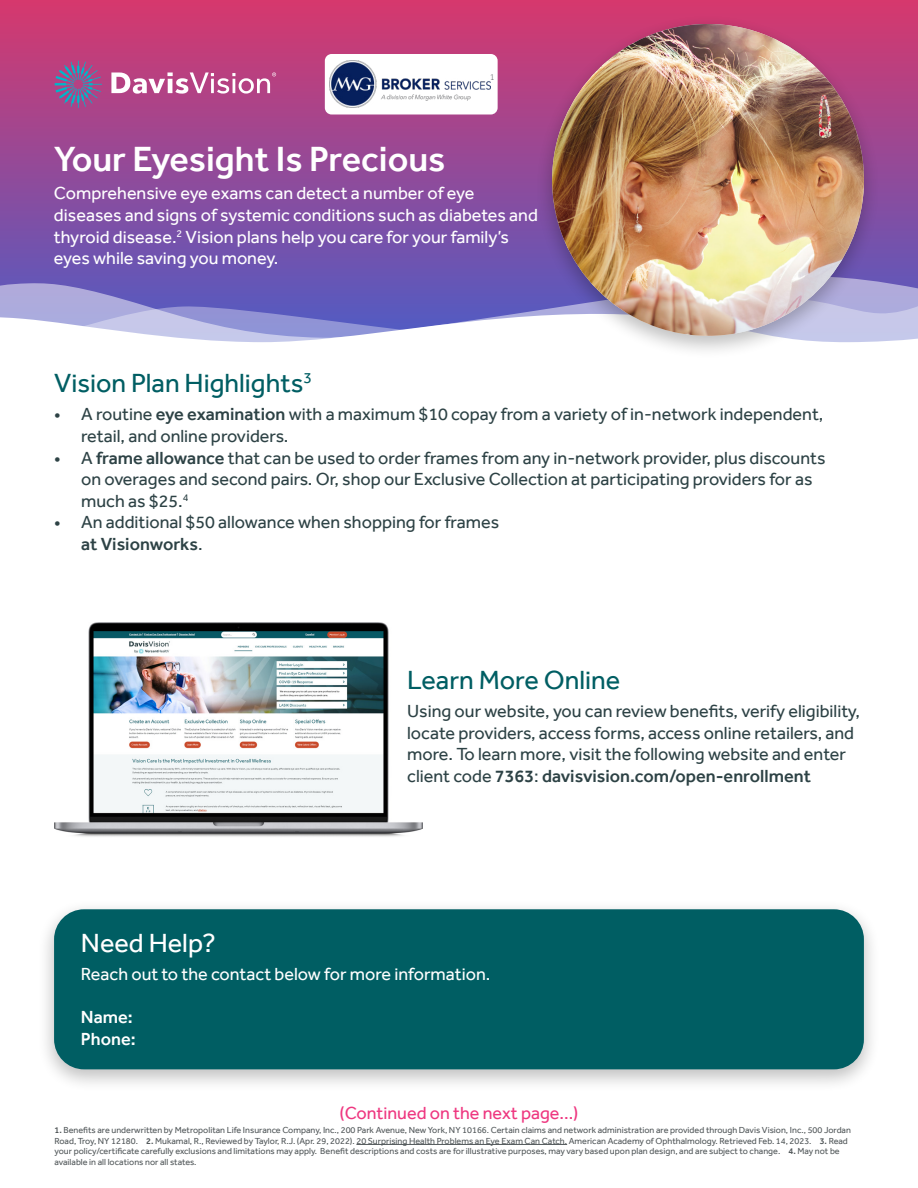
<style>
.page{position:relative;width:918px;height:1188px;background:#fff}
.page>*{position:absolute;margin:0;border:0;box-sizing:border-box;transform-origin:0 0}
.t1{font:500 36px "Effra";color:#fff}
.t2{font:27px "Effra";color:#005e63}
.t3{font:27px "Effra";color:#fff}
.t4{font:18px/21.6px "Effra";color:#2d4245}
.t5{font:18px/21.6px "Effra";color:#fff}
.t6{font:18px "Effra";color:#ee3780}
.t7{font:500 18px "Effra";color:#fff}
.t8{font:9px/10.8px "Effra";color:#52585a}
.t9{font:300 9px "Effra";color:#52585a}
.s1{font-weight:500}
</style>
<div class="page">
<div style="left:37px;top:899px;width:843px;height:194px;background:#000;opacity:.25"></div>
<div style="left:54px;top:909px;width:810px;height:160px;background:#005e63;border-radius:30px"></div>
<svg style="left:0;top:0;width:918px;height:274px;background:#9e4690"></svg>
<svg style="left:0;top:274px;width:918px;height:23px;background:#6d60ba"></svg>
<svg style="left:0;top:297px;width:918px;height:46px"></svg>
<div style="left:536px;top:14px;width:345px;height:346px;background:#000;opacity:.25"></div>
<img style="left:552px;top:24px;width:312px;height:312px;border-radius:156px">
<img style="left:54px;top:622px;width:369px;height:215px">
<hr style="left:356px;top:1144px;width:211px;height:1px;background:#52585a">
<div style="left:325px;top:54px;width:173px;height:61px;background:#fff;border-radius:7px"></div>
<img style="left:329px;top:61px;width:162px;height:47px">
<svg style="left:55px;top:61px;width:47px;height:47px;background:#895c93"></svg>
<svg style="left:111px;top:72px;width:165px;height:22px"></svg>
<p class="t9" style="left:490px;top:72px;width:6px">1</p>
<h1 class="t1" style="left:54px;top:138px;width:393px">Your Eyesight Is Precious</h1>
<p class="t5" style="left:54px;top:182px;width:485px">Comprehensive eye exams can detect a number of eye diseases and signs of systemic conditions such as diabetes and thyroid disease.<sup>2</sup> Vision plans help you care for your family’s eyes while saving you money.</p>
<h2 class="t2" style="left:54px;top:367px;width:259px">Vision Plan Highlights<sup>3</sup></h2>
<p class="t4" style="left:81px;top:403px;width:744px;text-indent:-27px">• A routine <span class="s1">eye examination</span> with a maximum $10 copay from a variety of in-network independent, retail, and online providers.</p>
<p class="t4" style="left:81px;top:447px;width:746px;text-indent:-27px">• A <span class="s1">frame allowance</span> that can be used to order frames from any in-network provider, plus discounts on overages and second pairs. Or, shop our Exclusive Collection at participating providers for as much as $25.<sup>4</sup></p>
<p class="t4" style="left:81px;top:511px;width:420px;text-indent:-27px">• An additional $50 allowance when shopping for frames <span class="s1">at Visionworks</span>.</p>
<h2 class="t2" style="left:407px;top:663px;width:215px">Learn More Online</h2>
<p class="t4" style="left:407px;top:700px;width:454px">Using our website, you can review benefits, verify eligibility, locate providers, access forms, access online retailers, and more. To learn more, visit the following website and enter client code <span class="s1">7363</span>: <span class="s1">davisvision.com/open-enrollment</span></p>
<h2 class="t3" style="left:81px;top:927px;width:136px">Need Help?</h2>
<p class="t5" style="left:81px;top:963px;width:411px">Reach out to the contact below for more information.</p>
<p class="t7" style="left:81px;top:1007px;width:53px">Name:</p>
<p class="t7" style="left:81px;top:1028px;width:56px">Phone:</p>
<p class="t6" style="left:339px;top:1102px;width:241px">(Continued on the next page...)</p>
<p class="t8" style="left:54px;top:1124px;width:798px"><span class="s1">1.</span> Benefits are underwritten by Metropolitan Life Insurance Company, Inc., 200 Park Avenue, New York, NY 10166. Certain claims and network administration are provided through Davis Vision, Inc., 500 Jordan Road, Troy, NY 12180. <span class="s1">2.</span> Mukamal, R., Reviewed by Taylor, R.J. (Apr. 29, 2022). 20 Surprising Health Problems an Eye Exam Can Catch. American Academy of Ophthalmology. Retrieved Feb. 14, 2023. <span class="s1">3.</span> Read your policy/certificate carefully exclusions and limitations may apply. Benefit descriptions and costs are for illustrative purposes, may vary based upon plan design, and are subject to change. <span class="s1">4.</span> May not be available in all locations nor all states.</p>
</div>
